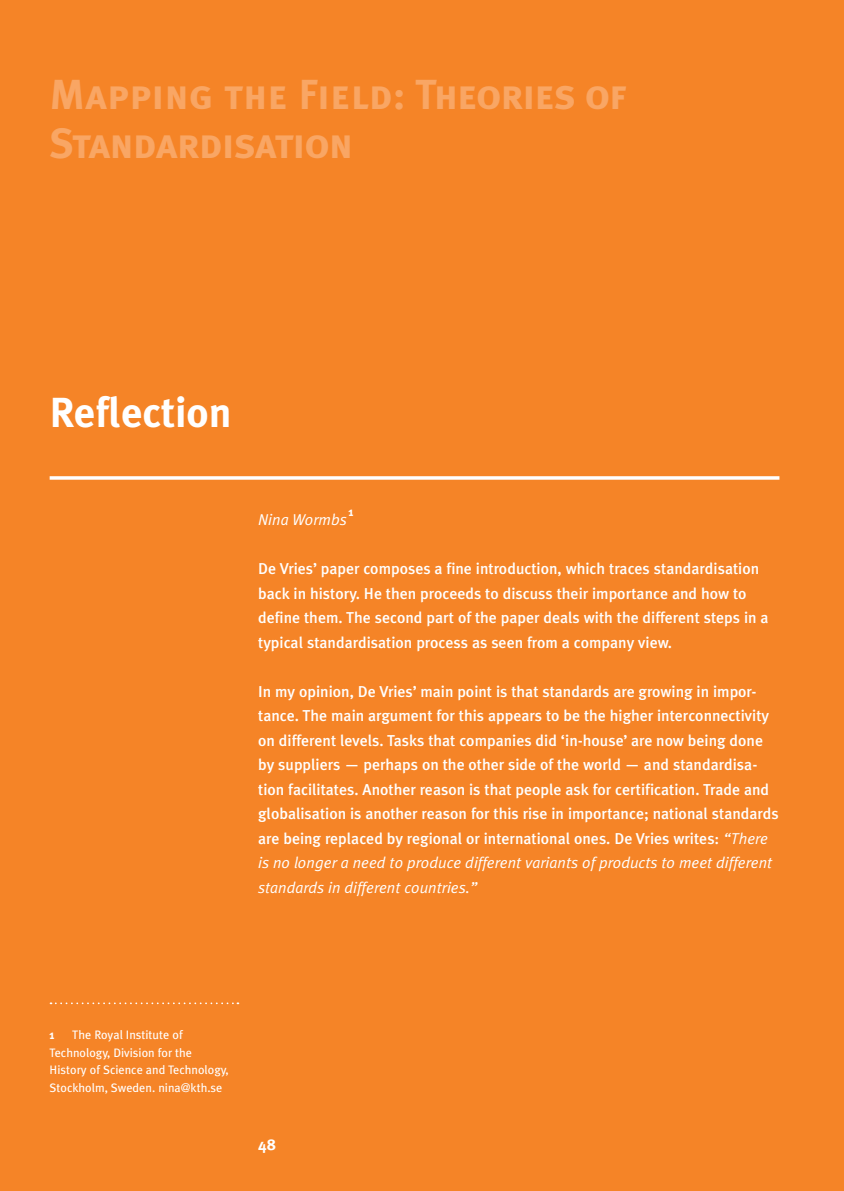
<style>
.page{position:relative;width:844px;height:1191px;background:#fff}
.page>*{position:absolute;margin:0;border:0;box-sizing:border-box;transform-origin:0 0}
.t1{font:42px/49px "Meta Plus Bold Caps";letter-spacing:-.025em;color:#f9a664}
.t2{font:700 42px "Meta Plus";color:#fff}
.t3{font:500 15.75px/24.5px "Meta Plus";color:#fff}
.t4{font:italic 15.75px/24.5px "Meta Plus Normal";color:#fff}
.t5{font:700 15.75px "Meta Plus";color:#fff}
.t6{font:12.25px/17.5px "Meta Plus";color:#fff}
.t7{font:700 12.25px "Meta Plus";color:#fff}
.s1{font-family:"Meta Plus Normal";font-weight:400;font-style:italic}
</style>
<div class="page">
<div style="left:0;top:0;width:843px;height:1191px;background:#f58427"></div>
<svg style="left:50px;top:1002px;width:188px;height:2px"></svg>
<svg style="left:50px;top:476px;width:729px;height:4px"></svg>
<h1 class="t1" style="left:50px;top:69px;width:578px">Mapping the Field: Theories of<br>Standardisation</h1>
<h1 class="t2" style="left:50px;top:388px;width:183px">Reflection</h1>
<p class="t7" style="left:348px;top:505px;width:7px">1</p>
<p class="t4" style="left:258px;top:507px;width:90px">Nina Wormbs</p>
<p class="t3" style="left:258px;top:556px;width:512px">De Vries’ paper composes a fine introduction, which traces standardisation back in history. He then proceeds to discuss their importance and how to define them. The second part of the paper deals with the different steps in a typical standardisation process as seen from a company view.</p>
<p class="t3" style="left:258px;top:679px;width:522px">In my opinion, De Vries’ main point is that standards are growing in impor&shy;tance. The main argument for this appears to be the higher interconnectivity on different levels. Tasks that companies did ‘in-house’ are now being done by suppliers — perhaps on the other side of the world — and standardisa&shy;tion facilitates. Another reason is that people ask for certification. Trade and globalisation is another reason for this rise in importance; national standards are being replaced by regional or international ones. De Vries writes: <span class="s1">“There</span></p>
<p class="t4" style="left:258px;top:850px;width:515px">is no longer a need to produce different variants of products to meet different standards in different countries.”</p>
<p class="t6" style="left:50px;top:1026px;width:181px;text-indent:23px">The Royal Institute of<br>Technology, Division for the<br>History of Science and Technology,<br>Stockholm, Sweden. nina@kth.se</p>
<p class="t7" style="left:50px;top:1028px;width:7px">1</p>
<p class="t5" style="left:258px;top:1135px;width:20px">48</p>
</div>
